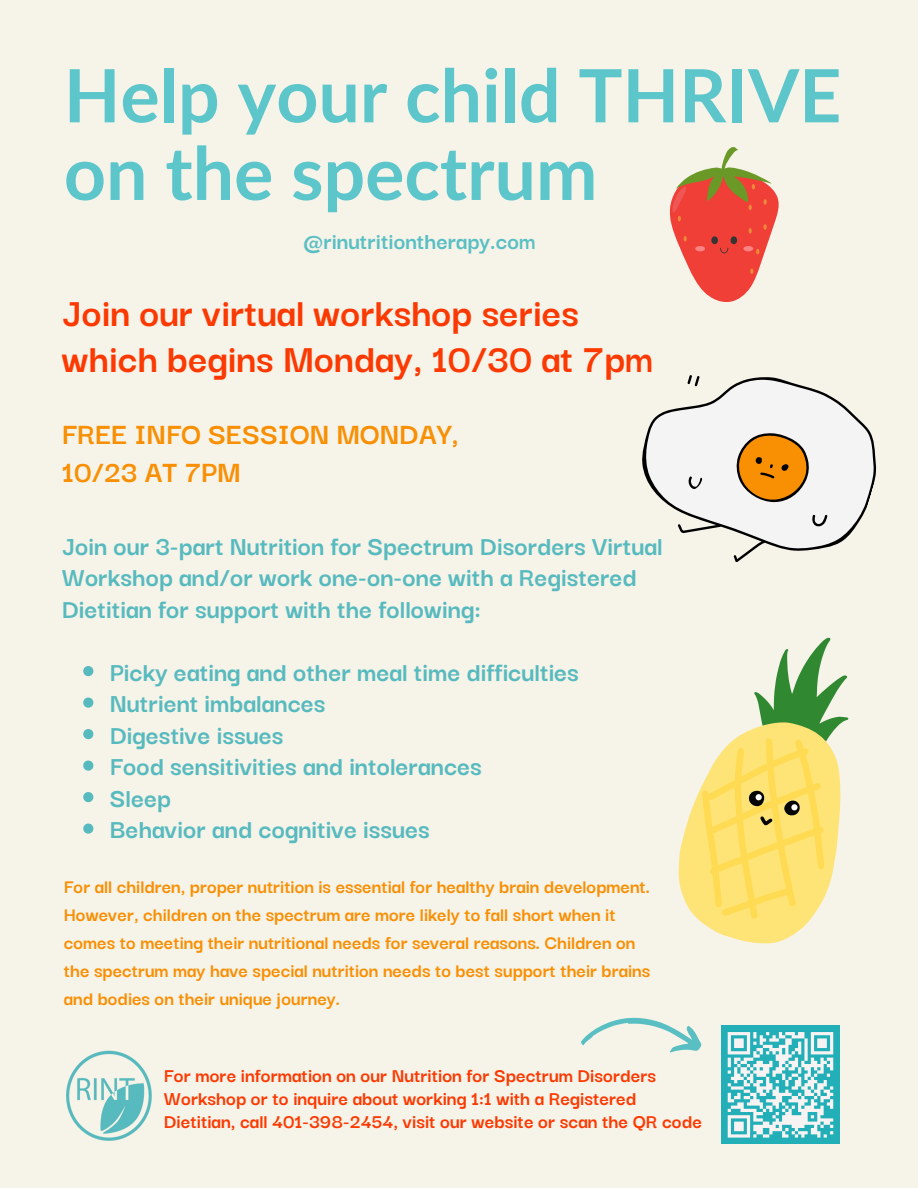
<style>
.page{position:relative;width:918px;height:1188px;background:#f6f3e9}
.page>*{position:absolute;margin:0;border:0;box-sizing:border-box;transform-origin:0 0}
.t1{font:700 73.5px/77.7px "Lato";color:#5cc6cb}
.t2{font:700 42.3px/46.5px "Darker Grotesque";color:#fc3901}
.t3{font:700 32.25px/38.2px "Darker Grotesque";color:#f98f03}
.t4{font:700 28.2px/31.5px "Darker Grotesque";color:#57babe}
.t5{font:700 24.75px "Darker Grotesque";color:#59bfc3}
.t6{font:700 21px/22.8px "Darker Grotesque";color:#fc3901}
.t7{font:700 20.55px/28.2px "Darker Grotesque";color:#f98f03}
</style>
<div class="page">
<svg style="left:642px;top:375px;width:235px;height:187px;fill:#f4f4f4"></svg>
<svg style="left:678px;top:637px;width:171px;height:304px"></svg>
<svg style="left:669px;top:147px;width:110px;height:155px"></svg>
<img style="left:66px;top:1050px;width:86px;height:91px">
<div style="left:721px;top:1026px;width:119px;height:118px;background:#23afb8"></div>
<svg style="left:727px;top:1032px;width:107px;height:106px"></svg>
<svg style="left:581px;top:1017px;width:121px;height:36px"></svg>
<svg style="left:83px;top:666px;width:10px;height:10px"></svg>
<svg style="left:83px;top:698px;width:10px;height:10px"></svg>
<svg style="left:83px;top:729px;width:10px;height:10px"></svg>
<svg style="left:83px;top:761px;width:10px;height:10px"></svg>
<svg style="left:83px;top:792px;width:10px;height:10px"></svg>
<svg style="left:83px;top:824px;width:10px;height:10px"></svg>
<h1 class="t1" style="left:64px;top:55px;width:779px">Help your child THRIVE on the spectrum</h1>
<p class="t5" style="left:303px;top:222px;width:234px">@rinutritiontherapy.com</p>
<h2 class="t2" style="left:62px;top:286px;width:593px">Join our virtual workshop series which begins Monday, 10/30 at 7pm</h2>
<h3 class="t3" style="left:62px;top:412px;width:398px">FREE INFO SESSION MONDAY,<br>10/23 AT 7PM</h3>
<h3 class="t4" style="left:62px;top:528px;width:602px">Join our 3-part Nutrition for Spectrum Disorders Virtual<br>Workshop and/or work one-on-one with a Registered<br>Dietitian for support with the following:</h3>
<h3 class="t4" style="left:110px;top:654px;width:471px">Picky eating and other meal time difficulties<br>Nutrient imbalances<br>Digestive issues<br>Food sensitivities and intolerances<br>Sleep<br>Behavior and cognitive issues</h3>
<p class="t7" style="left:64px;top:871px;width:588px">For all children, proper nutrition is essential for healthy brain development.<br>However, children on the spectrum are more likely to fall short when it comes to meeting their nutritional needs for several reasons. Children on the spectrum may have special nutrition needs to best support their brains and bodies on their unique journey.</p>
<p class="t6" style="left:164px;top:1063px;width:540px">For more information on our Nutrition for Spectrum Disorders<br>Workshop or to inquire about working 1:1 with a Registered<br>Dietitian, call 401-398-2454, visit our website or scan the QR code</p>
</div>
